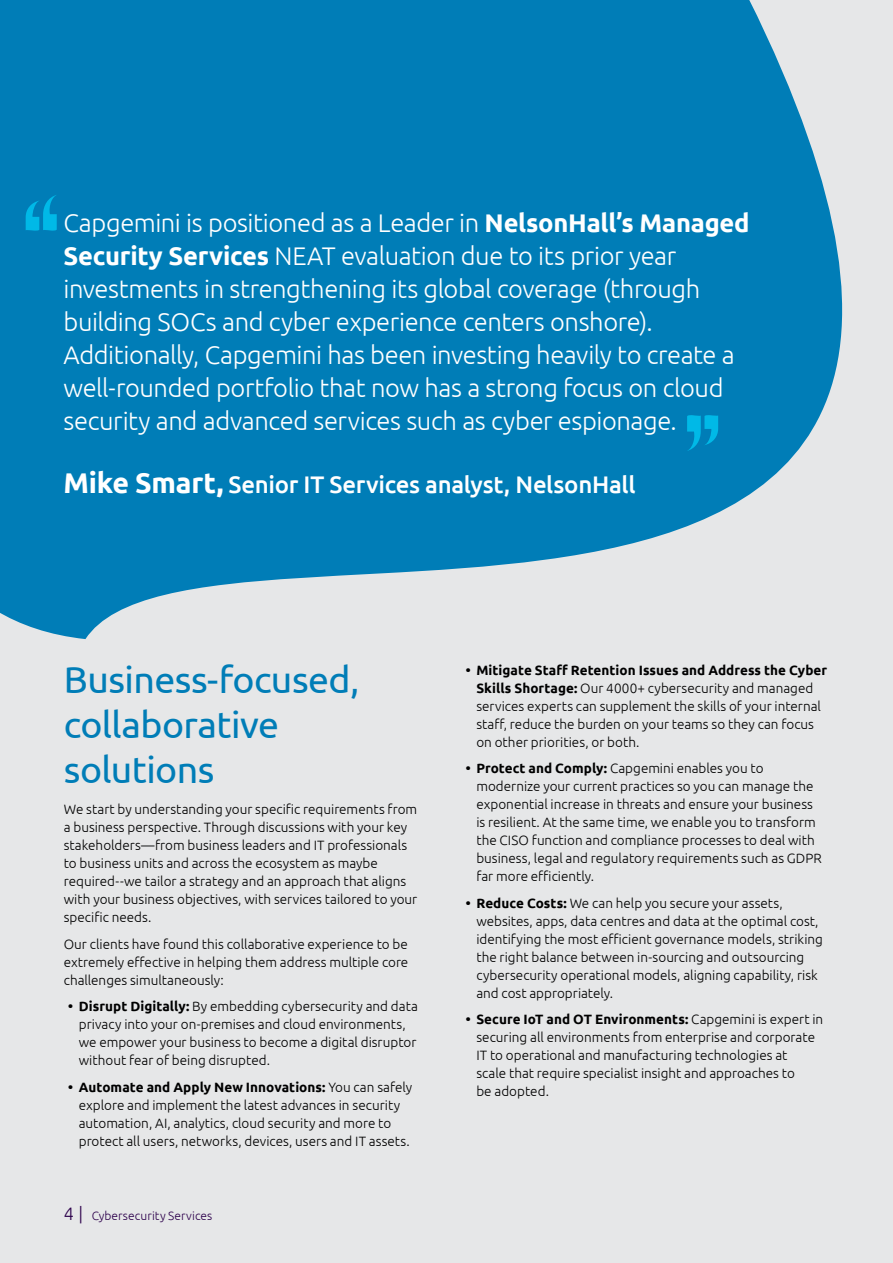
<style>
.page{position:relative;width:893px;height:1263px;background:#e6e7e8}
.page>*{position:absolute;margin:0;border:0;box-sizing:border-box;transform-origin:0 0}
.t1{font:37.5px/45px "Ubuntu";letter-spacing:-.015em;color:#007db7}
.t2{font:300 25.5px/33px "Ubuntu";letter-spacing:-.015em;color:#fff}
.t3{font:500 24px "Ubuntu";letter-spacing:-.015em;color:#fff}
.t4{font:300 13.5px/18px "Ubuntu";color:#000}
.t5{font:300 12px "Ubuntu";letter-spacing:.01em;color:#2c004b}
.s1{font-weight:700}
.s2{font-weight:700;font-size:28.5px}
.s3{font-size:18px}
</style>
<div class="page">
<svg style="left:0;top:0;width:843px;height:639px;background:#228cbe"></svg>
<svg style="left:26px;top:180px;width:32px;height:51px;background:#0091c7"></svg>
<svg style="left:686px;top:415px;width:32px;height:36px"></svg>
<div style="left:0;top:0;width:42px;height:76px;background:#007db7"></div>
<p class="t2" style="left:64px;top:206px;width:688px">Capgemini is positioned as a Leader in <span class="s1">NelsonHall’s Managed Security Services</span> NEAT evaluation due to its prior year investments in strengthening its global coverage (through building SOCs and cyber experience centers onshore).<br>Additionally, Capgemini has been investing heavily to create a well-rounded portfolio that now has a strong focus on cloud security and advanced services such as cyber espionage.</p>
<h3 class="t3" style="left:64px;top:469px;width:574px"><span class="s2">Mike Smart,</span> Senior IT Services analyst, NelsonHall</h3>
<h1 class="t1" style="left:64px;top:656px;width:297px">Business-focused, collaborative solutions</h1>
<p class="t4" style="left:64px;top:800px;width:355px">We start by understanding your specific requirements from a business perspective. Through discussions with your key stakeholders—from business leaders and IT professionals to business units and across the ecosystem as maybe required--we tailor a strategy and an approach that aligns with your business objectives, with services tailored to your specific needs.</p>
<p class="t4" style="left:64px;top:934px;width:346px;text-align:justify">Our clients have found this collaborative experience to be extremely effective in helping them address multiple core challenges simultaneously:</p>
<p class="t4" style="left:79px;top:997px;width:341px;text-indent:-11px"><span class="s1">• Disrupt Digitally:</span> By embedding cybersecurity and data privacy into your on-premises and cloud environments, we empower your business to become a digital disruptor without fear of being disrupted.</p>
<p class="t4" style="left:79px;top:1077px;width:335px;text-indent:-11px"><span class="s1">• Automate and Apply New Innovations:</span> You can safely explore and implement the latest advances in security automation, AI, analytics, cloud security and more to protect all users, networks, devices, users and IT assets.</p>
<p class="t5" style="left:64px;top:1209px;width:150px"><span class="s3">4 |</span> Cybersecurity Services</p>
<p class="t4" style="left:476px;top:660px;width:352px;text-indent:-11px"><span class="s1">• Mitigate Staff Retention Issues and Address the Cyber Skills Shortage:</span> Our 4000+ cybersecurity and managed services experts can supplement the skills of your internal staff, reduce the burden on your teams so they can focus on other priorities, or both.</p>
<p class="t4" style="left:476px;top:759px;width:347px;text-indent:-11px"><span class="s1">• Protect and Comply:</span> Capgemini enables you to modernize your current practices so you can manage the exponential increase in threats and ensure your business is resilient. At the same time, we enable you to transform the CISO function and compliance processes to deal with business, legal and regulatory requirements such as GDPR far more efficiently.</p>
<p class="t4" style="left:476px;top:893px;width:348px;text-indent:-11px"><span class="s1">• Reduce Costs:</span> We can help you secure your assets, websites, apps, data centres and data at the optimal cost, identifying the most efficient governance models, striking the right balance between in-sourcing and outsourcing cybersecurity operational models, aligning capability, risk and cost appropriately.</p>
<p class="t4" style="left:476px;top:1010px;width:348px;text-indent:-11px"><span class="s1">• Secure IoT and OT Environments:</span> Capgemini is expert in securing all environments from enterprise and corporate IT to operational and manufacturing technologies at<br>scale that require specialist insight and approaches to<br>be adopted.</p>
</div>
